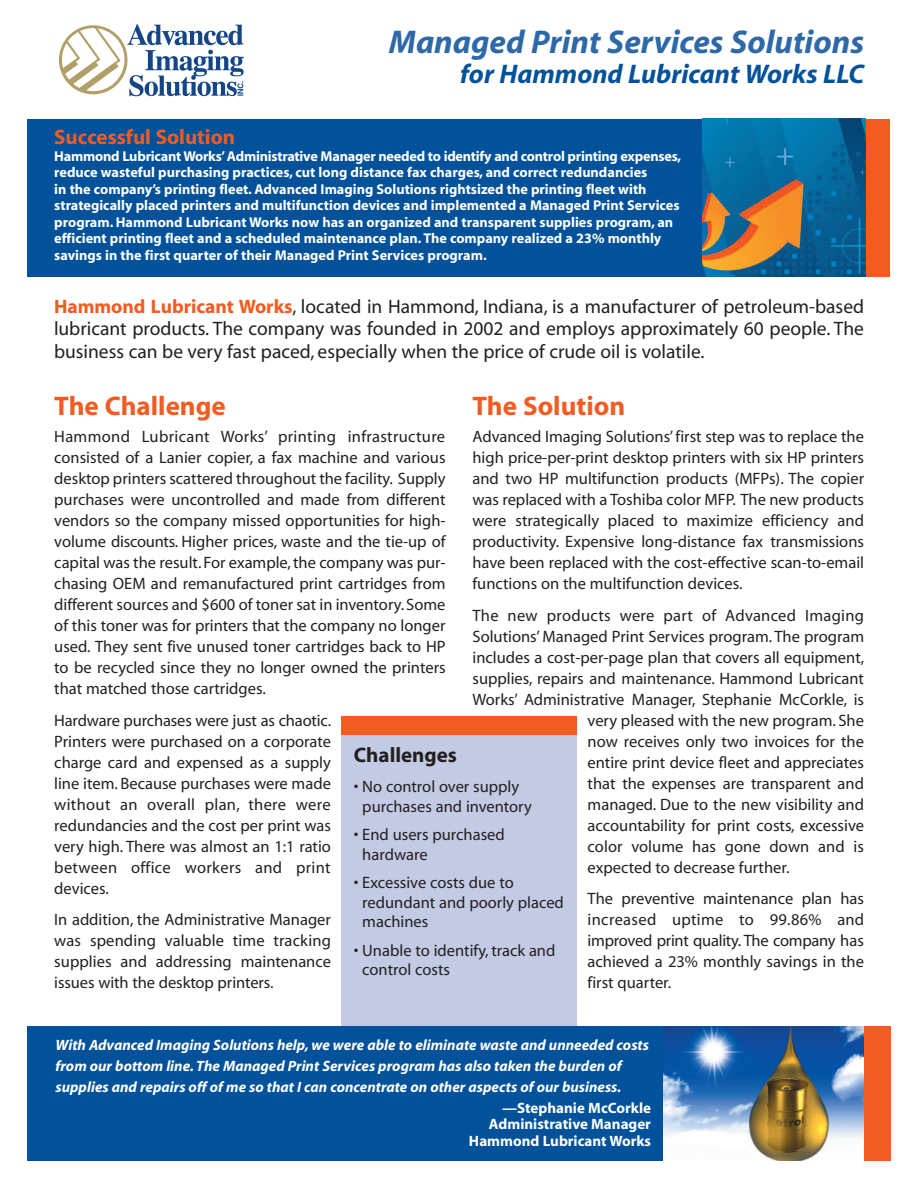
<style>
.page{position:relative;width:918px;height:1188px;background:#fff}
.page>*{position:absolute;margin:0;border:0;box-sizing:border-box;transform-origin:0 0}
.t1{font:italic 700 33px "Myriad";color:#2d68a9}
.t2{font:italic 700 27px "Myriad";color:#01529a}
.t3{font:700 27px "Myriad";color:#f25b21}
.t4{font:700 21px "Myriad";color:#f25b21}
.t5{font:700 21px "Myriad";color:#231f20}
.t6{font:19.5px/22.5px "Myriad";color:#231f20;text-align:justify}
.t7{font:16.5px/21px "Myriad";color:#231f20;text-align:justify}
.t8{font:16.5px "Myriad";letter-spacing:.02em;color:#231f20}
.t9{font:italic 700 15px/21px "Myriad";color:#fff}
.t10{font:700 15px/16.5px "Myriad";color:#fff;text-align:right}
.t11{font:700 14.25px/16.5px "Myriad";color:#fff}
.s1{font-weight:700;color:#f25b21}
</style>
<div class="page">
<div style="left:799px;top:119px;width:91px;height:158px;background:#f25b21"></div>
<div style="left:341px;top:727px;width:236px;height:311px;background:#c3cbe4"></div>
<div style="left:801px;top:1026px;width:90px;height:135px;background:#f25b21"></div>
<div style="left:27px;top:119px;width:679px;height:158px;background:#01529a"></div>
<div style="left:27px;top:1026px;width:830px;height:135px;background:#01529a"></div>
<img style="left:59px;top:24px;width:185px;height:73px">
<div style="left:341px;top:717px;width:236px;height:18px;background:#f25b21"></div>
<img style="left:663px;top:1026px;width:201px;height:135px">
<img style="left:702px;top:119px;width:164px;height:158px">
<h1 class="t1" style="left:389px;top:30px;width:477px">Managed Print Services Solutions</h1>
<h2 class="t2" style="left:460px;top:64px;width:406px">for Hammond Lubricant Works LLC</h2>
<p class="t4" style="left:54px;top:130px;width:182px">Successful Solution</p>
<p class="t11" style="left:54px;top:149px;width:628px">Hammond Lubricant Works’ Administrative Manager needed to identify and control printing expenses, reduce wasteful purchasing practices, cut long distance fax charges, and correct redundancies<br>in the company’s printing fleet. Advanced Imaging Solutions rightsized the printing fleet with strategically placed printers and multifunction devices and implemented a Managed Print Services program. Hammond Lubricant Works now has an organized and transparent supplies program, an efficient printing fleet and a scheduled maintenance plan. The company realized a 23% monthly savings in the first quarter of their Managed Print Services program.</p>
<p class="t6" style="left:54px;top:296px;width:812px"><span class="s1">Hammond Lubricant Works</span>, located in Hammond, Indiana, is a manufacturer of petroleum-based lubricant products. The company was founded in 2002 and employs approximately 60 people. The business can be very fast paced, especially when the price of crude oil is volatile.</p>
<h2 class="t3" style="left:472px;top:396px;width:154px">The Solution</h2>
<p class="t7" style="left:472px;top:428px;width:393px">Advanced Imaging Solutions’ first step was to replace the high price-per-print desktop printers with six HP printers and two HP multifunction products (MFPs). The copier was replaced with a Toshiba color MFP. The new products were strategically placed to maximize efficiency and productivity. Expensive long-distance fax transmissions have been replaced with the cost-effective scan-to-email functions on the multifunction devices.</p>
<p class="t8" style="left:473px;top:609px;width:393px">The new products were part of Advanced Imaging</p>
<p class="t7" style="left:473px;top:627px;width:393px">Solutions’ Managed Print Services program. The program</p>
<p class="t7" style="left:473px;top:648px;width:393px">includes a cost-per-page plan that covers all equipment,</p>
<p class="t7" style="left:473px;top:669px;width:393px">supplies, repairs and maintenance. Hammond Lubricant</p>
<p class="t7" style="left:473px;top:690px;width:393px">Works’ Administrative Manager, Stephanie McCorkle, is</p>
<p class="t7" style="left:588px;top:711px;width:278px">very pleased with the new program. She</p>
<p class="t7" style="left:588px;top:732px;width:278px">now receives only two invoices for the</p>
<p class="t7" style="left:588px;top:753px;width:278px">entire print device fleet and appreciates</p>
<p class="t7" style="left:588px;top:774px;width:278px">that the expenses are transparent and</p>
<p class="t7" style="left:588px;top:795px;width:278px">managed. Due to the new visibility and</p>
<p class="t7" style="left:588px;top:816px;width:278px">accountability for print costs, excessive</p>
<p class="t7" style="left:588px;top:837px;width:278px">color volume has gone down and is</p>
<p class="t7" style="left:588px;top:858px;width:203px">expected to decrease further.</p>
<p class="t7" style="left:588px;top:890px;width:278px">The preventive maintenance plan has increased uptime to 99.86% and improved print quality. The company has achieved a 23% monthly savings in the first quarter.</p>
<h2 class="t3" style="left:54px;top:396px;width:173px">The Challenge</h2>
<p class="t7" style="left:54px;top:428px;width:393px">Hammond Lubricant Works’ printing infrastructure consisted of a Lanier copier, a fax machine and various desktop printers scattered throughout the facility. Supply purchases were uncontrolled and made from different vendors so the company missed opportunities for high&shy;volume discounts. Higher prices, waste and the tie-up of capital was the result. For example, the company was pur&shy;chasing OEM and remanufactured print cartridges from different sources and $600 of toner sat in inventory. Some of this toner was for printers that the company no longer used. They sent five unused toner cartridges back to HP to be recycled since they no longer owned the printers that matched those cartridges.</p>
<p class="t7" style="left:54px;top:711px;width:278px">Hardware purchases were just as chaotic.<br>Printers were purchased on a corporate charge card and expensed as a supply line item. Because purchases were made without an overall plan, there were redundancies and the cost per print was very high. There was almost an 1:1 ratio between office workers and print devices.</p>
<p class="t7" style="left:54px;top:911px;width:278px">In addition, the Administrative Manager was spending valuable time tracking supplies and addressing maintenance issues with the desktop printers.</p>
<p class="t5" style="left:354px;top:747px;width:105px">Challenges</p>
<p class="t7" style="left:362px;top:778px;width:171px;line-height:19.5px;text-indent:-8px">• No control over supply purchases and inventory</p>
<p class="t7" style="left:362px;top:826px;width:144px;line-height:19.5px;text-indent:-8px">• End users purchased hardware</p>
<p class="t7" style="left:362px;top:874px;width:203px;line-height:19.5px;text-align:left;text-indent:-8px">• Excessive costs due to redundant and poorly placed machines</p>
<p class="t7" style="left:362px;top:942px;width:195px;line-height:19.5px;text-indent:-8px">• Unable to identify, track and control costs</p>
<p class="t9" style="left:56px;top:1036px;width:595px">With Advanced Imaging Solutions help, we were able to eliminate waste and unneeded costs from our bottom line. The Managed Print Services program has also taken the burden of supplies and repairs off of me so that I can concentrate on other aspects of our business.</p>
<p class="t10" style="left:469px;top:1101px;width:184px">—Stephanie McCorkle<br>Administrative Manager<br>Hammond Lubricant Works</p>
</div>
